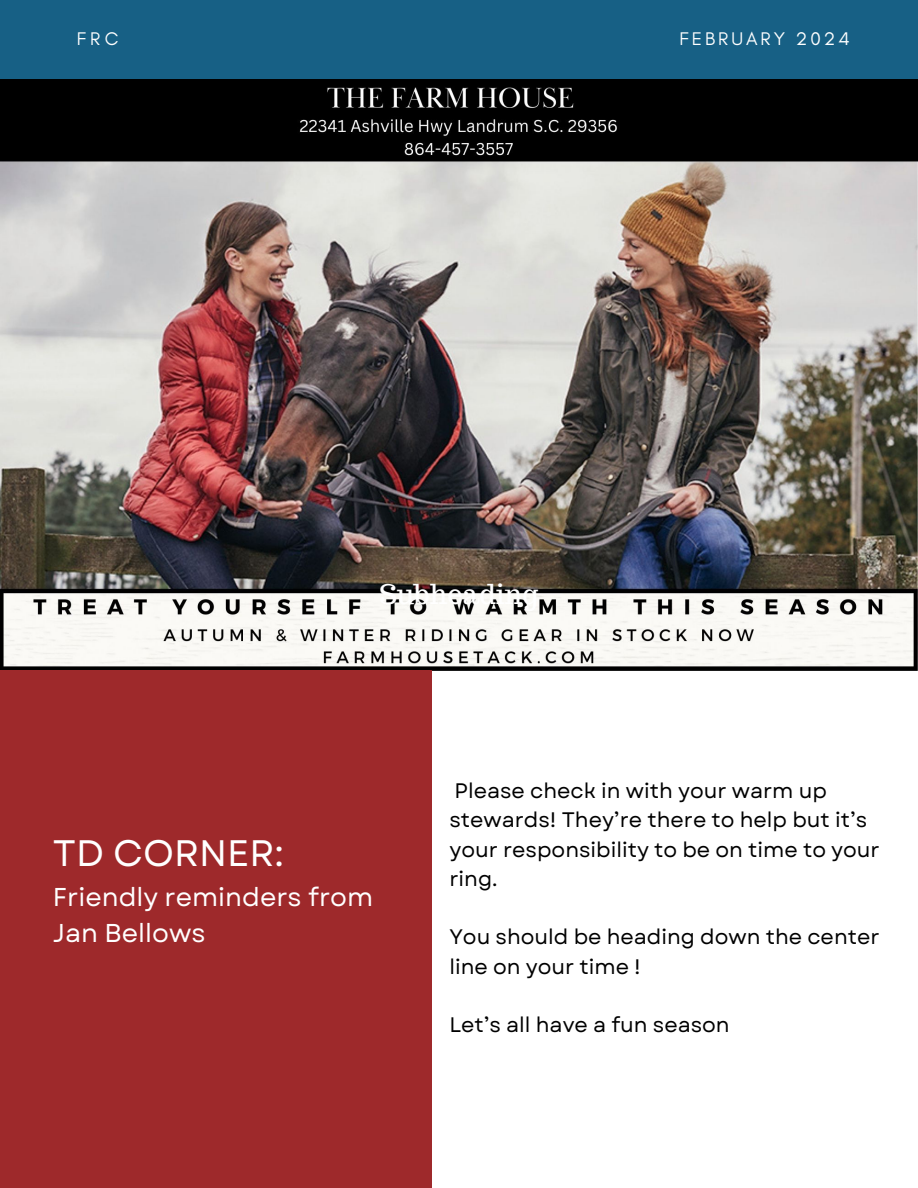
<style>
.page{position:relative;width:918px;height:1188px;background:#fff}
.page>*{position:absolute;margin:0;border:0;box-sizing:border-box;transform-origin:0 0}
.t1{font:36.75px "Garet";color:#fff}
.t2{font:27px "Trocchi";color:#fff}
.t3{font:25.8px/36px "Garet";color:#fff}
.t4{font:21px/29.2px "Garet";color:#000}
.t5{font:18.6px "Glacial Indifference";letter-spacing:.16em;color:#fff}
</style>
<div class="page">
<div style="left:0;top:0;width:918px;height:80px;background:#176085"></div>
<img style="left:0;top:80px;width:918px;height:590px">
<div style="left:0;top:670px;width:431px;height:518px;background:#9e292b"></div>
<p class="t5" style="left:77px;top:27px;width:43px">FRC</p>
<p class="t5" style="left:680px;top:28px;width:172px">FEBRUARY 2024</p>
<p class="t2" style="left:380px;top:576px;width:160px">Subheading</p>
<h1 class="t1" style="left:53px;top:826px;width:233px">TD CORNER:</h1>
<p class="t3" style="left:53px;top:879px;width:322px">Friendly reminders from<br>Jan Bellows</p>
<p class="t4" style="left:449px;top:776px;width:432px">Please check in with your warm up stewards! They’re there to help but it’s your responsibility to be on time to your ring.</p>
<p class="t4" style="left:449px;top:922px;width:432px">You should be heading down the center line on your time !</p>
<p class="t4" style="left:449px;top:1010px;width:282px">Let’s all have a fun season</p>
</div>
